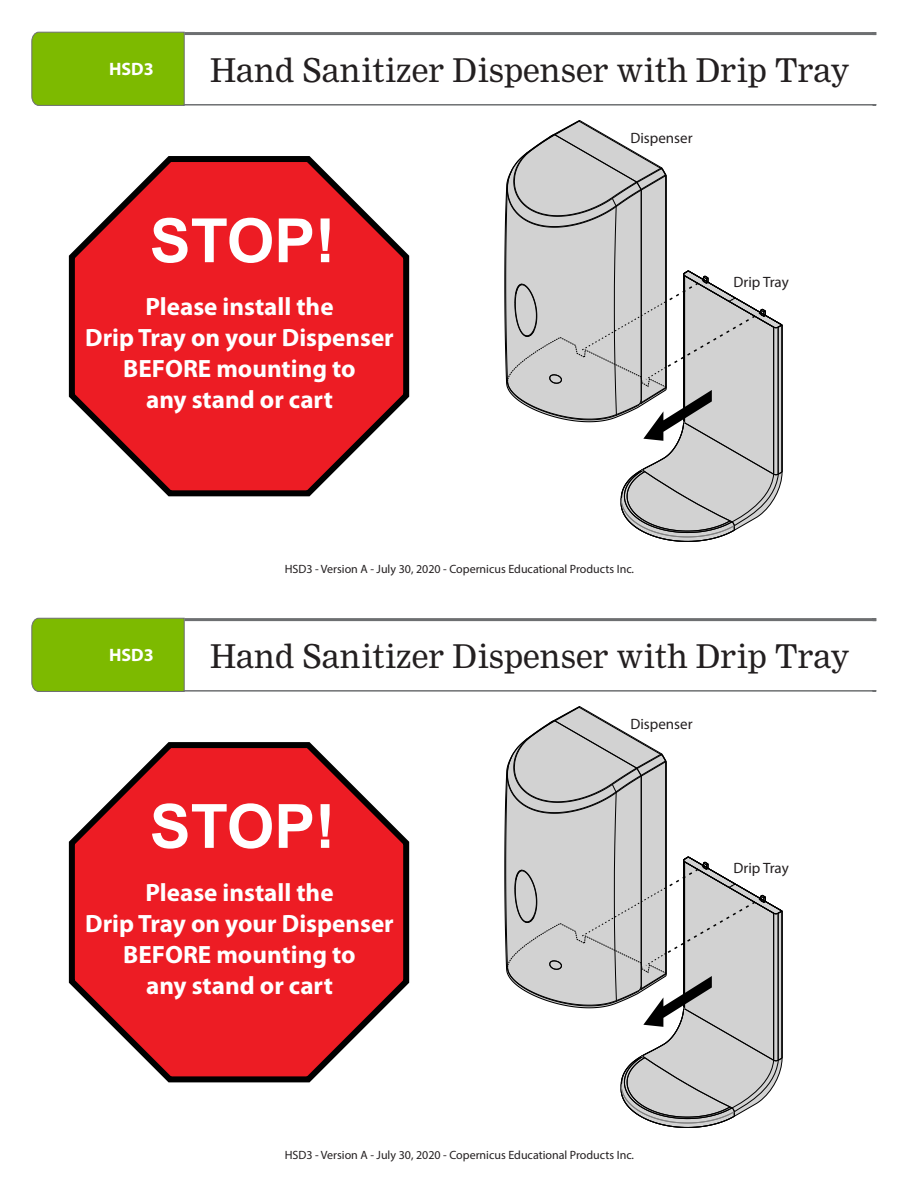
<style>
.page{position:relative;width:918px;height:1188px;background:#fff}
.page>*{position:absolute;margin:0;border:0;box-sizing:border-box;transform-origin:0 0}
.t1{font:700 61.05px "Arial";color:#fff}
.t2{font:32.1px "Nimrod";color:#231f20}
.t3{font:700 25.05px/31px "Myriad Pro";color:#fff;text-align:center}
.t4{font:700 18px "Myriad Pro";color:#fff}
.t5{font:15px "Myriad Pro";color:#231f20}
.t6{font:12px "Myriad Pro";color:#231f20}
</style>
<div class="page">
<div style="left:32px;top:32px;width:153px;height:74px;background:#7dba00"></div>
<hr style="left:184px;top:32px;width:692px;height:3px;background:#6d6f71">
<hr style="left:184px;top:104px;width:692px;height:2px;background:#6d6f71">
<hr style="left:782px;top:325px;width:1px;height:147px;background:#000">
<svg style="left:504px;top:120px;width:278px;height:422px"></svg>
<svg style="left:68px;top:156px;width:342px;height:341px;fill:#ed1c24"></svg>
<div style="left:32px;top:618px;width:153px;height:74px;background:#7dba00"></div>
<hr style="left:184px;top:618px;width:692px;height:3px;background:#6d6f71">
<hr style="left:184px;top:690px;width:692px;height:2px;background:#6d6f71">
<hr style="left:782px;top:911px;width:1px;height:147px;background:#000">
<svg style="left:504px;top:706px;width:278px;height:422px"></svg>
<svg style="left:68px;top:742px;width:342px;height:341px;fill:#ed1c24"></svg>
<p class="t4" style="left:109px;top:61px;width:46px">HSD3</p>
<p class="t2" style="left:210px;top:57px;width:641px">Hand Sanitizer Dispenser with Drip Tray</p>
<h1 class="t1" style="left:150px;top:218px;width:187px">STOP!</h1>
<p class="t3" style="left:85px;top:293px;width:310px">Please install the<br>Drip Tray on your Dispenser<br>BEFORE mounting to<br>any stand or cart</p>
<p class="t5" style="left:630px;top:131px;width:64px">Dispenser</p>
<p class="t5" style="left:733px;top:276px;width:57px">Drip Tray</p>
<p class="t6" style="left:285px;top:564px;width:351px">HSD3 - Version A - July 30, 2020 - Copernicus Educational Products Inc.</p>
<p class="t4" style="left:109px;top:647px;width:46px">HSD3</p>
<p class="t2" style="left:210px;top:643px;width:641px">Hand Sanitizer Dispenser with Drip Tray</p>
<h1 class="t1" style="left:150px;top:803px;width:187px">STOP!</h1>
<p class="t3" style="left:85px;top:879px;width:310px">Please install the<br>Drip Tray on your Dispenser<br>BEFORE mounting to<br>any stand or cart</p>
<p class="t5" style="left:630px;top:717px;width:64px">Dispenser</p>
<p class="t5" style="left:733px;top:862px;width:57px">Drip Tray</p>
<p class="t6" style="left:285px;top:1150px;width:351px">HSD3 - Version A - July 30, 2020 - Copernicus Educational Products Inc.</p>
</div>
